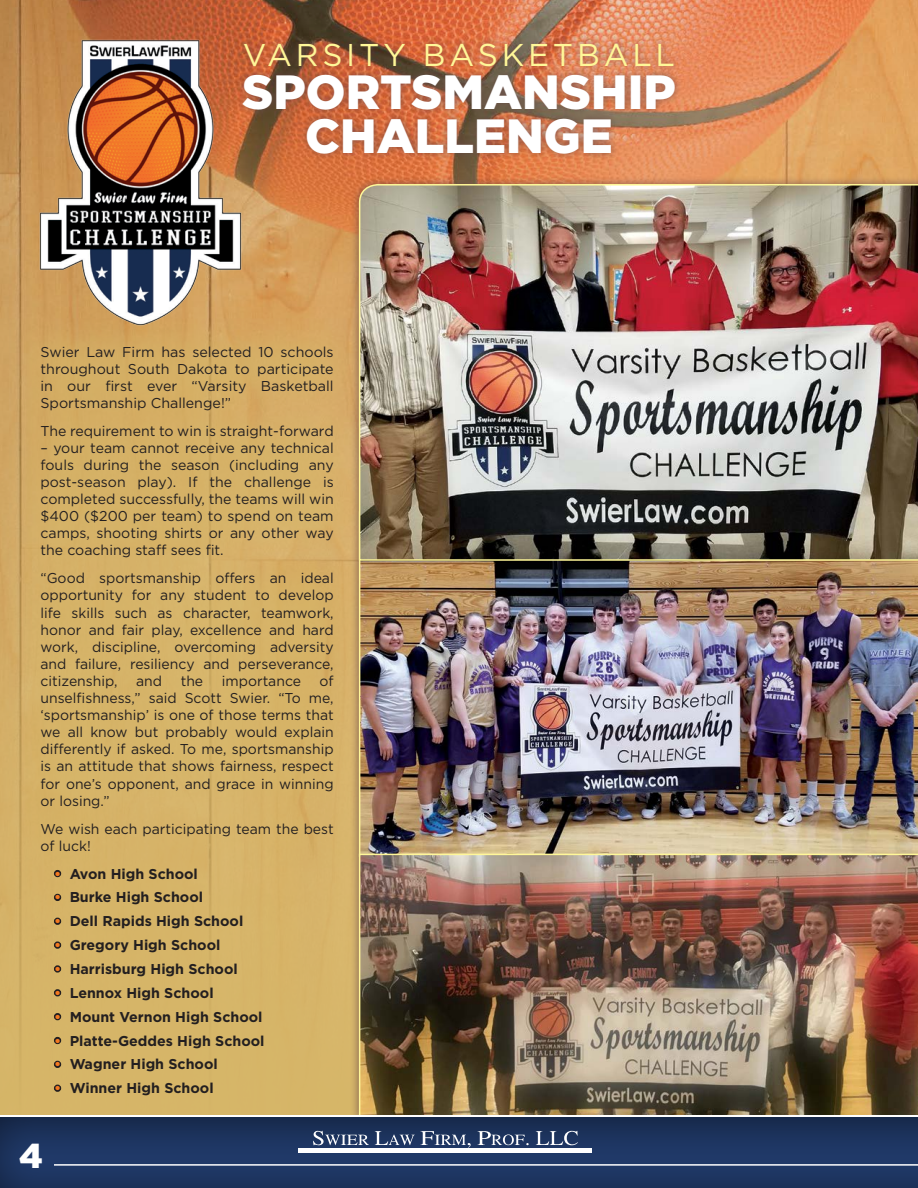
<style>
.page{position:relative;width:918px;height:1188px;background:#fff}
.page>*{position:absolute;margin:0;border:0;box-sizing:border-box;transform-origin:0 0}
.t1{font:900 48px/43.5px "Gotham";color:#fff;text-align:center}
.t2{font:900 34.5px "Gotham";color:#fff}
.t3{font:31.5px "Gotham";letter-spacing:.12em;color:#fff798}
.t4{font:14.25px/17.1px "Gotham";color:#231f20;text-align:justify}
.t5{font:700 14.25px "Gotham";color:#231f20}
.s1{color:#f47920}
</style>
<div class="page">
<img style="left:0;top:0;width:918px;height:1114px">
<div style="left:5px;top:310px;width:364px;height:821px;background:#d6b668"></div>
<div style="left:54px;top:870px;width:7px;height:7px;border:3px solid #231f20;border-radius:2px"></div>
<div style="left:54px;top:894px;width:7px;height:7px;border:3px solid #231f20;border-radius:2px"></div>
<div style="left:54px;top:918px;width:7px;height:7px;border:3px solid #231f20;border-radius:2px"></div>
<div style="left:54px;top:941px;width:7px;height:8px;border:3px solid #231f20;border-radius:2px"></div>
<div style="left:54px;top:965px;width:7px;height:8px;border:3px solid #231f20;border-radius:2px"></div>
<div style="left:54px;top:989px;width:7px;height:7px;border:3px solid #231f20;border-radius:2px"></div>
<div style="left:54px;top:1013px;width:7px;height:7px;border:3px solid #231f20;border-radius:2px"></div>
<div style="left:54px;top:1037px;width:7px;height:7px;border:3px solid #231f20;border-radius:2px"></div>
<div style="left:54px;top:1061px;width:7px;height:7px;border:3px solid #231f20;border-radius:2px"></div>
<div style="left:54px;top:1085px;width:7px;height:7px;border:3px solid #231f20;border-radius:2px"></div>
<img style="left:359px;top:562px;width:559px;height:292px">
<img style="left:359px;top:854px;width:559px;height:260px">
<img style="left:358px;top:183px;width:560px;height:379px">
<img style="left:36px;top:36px;width:209px;height:292px">
<div style="left:235px;top:35px;width:448px;height:126px;background:#6a4949;opacity:.75"></div>
<div style="left:0;top:1114px;width:918px;height:74px;background:#231f20;opacity:.75"></div>
<hr style="left:54px;top:1164px;width:864px;height:2px;background:#fff">
<hr style="left:298px;top:1148px;width:294px;height:4px;background:#fff">
<svg style="left:313px;top:1131px;width:56px;height:14px"></svg>
<svg style="left:375px;top:1131px;width:40px;height:14px"></svg>
<svg style="left:421px;top:1131px;width:50px;height:17px"></svg>
<svg style="left:478px;top:1131px;width:51px;height:14px"></svg>
<svg style="left:536px;top:1131px;width:42px;height:14px"></svg>
<h3 class="t3" style="left:243px;top:34px;width:434px">VARSITY BASKETBALL</h3>
<h1 class="t1" style="left:242px;top:70px;width:435px">SPORTSMANSHIP<br>CHALLENGE</h1>
<p class="t4" style="left:40px;top:343px;width:295px">Swier Law Firm has selected 10 schools throughout South Dakota to participate in our first ever “Varsity Basketball Sportsmanship Challenge!”</p>
<p class="t4" style="left:40px;top:422px;width:295px">The requirement to win is straight-forward</p>
<p class="t4" style="left:40px;top:439px;width:295px">– your team cannot receive any technical fouls during the season (including any post-season play). If the challenge is completed successfully, the teams will win $400 ($200 per team) to spend on team camps, shooting shirts or any other way the coaching staff sees fit.</p>
<p class="t4" style="left:40px;top:569px;width:295px">“Good sportsmanship offers an ideal opportunity for any student to develop life skills such as character, teamwork, honor and fair play, excellence and hard work, discipline, overcoming adversity and failure, resiliency and perseverance, citizenship,</p>
<p class="t4" style="left:40px;top:672px;width:295px;text-indent:279px">of unselfishness,” said Scott Swier. “To me, ‘sportsmanship’ is one of those terms that we all know but probably would explain differently if asked. To me, sportsmanship is an attitude that shows fairness, respect for one’s opponent, and grace in winning or losing.”</p>
<p class="t4" style="left:40px;top:820px;width:295px">We wish each participating team the best of luck!</p>
<p class="t5" style="left:54px;top:864px;width:145px"><span class="s1">•</span> Avon High School</p>
<p class="t5" style="left:54px;top:888px;width:151px"><span class="s1">•</span> Burke High School</p>
<p class="t5" style="left:54px;top:912px;width:191px"><span class="s1">•</span> Dell Rapids High School</p>
<p class="t5" style="left:54px;top:936px;width:168px"><span class="s1">•</span> Gregory High School</p>
<p class="t5" style="left:54px;top:959px;width:185px"><span class="s1">•</span> Harrisburg High School</p>
<p class="t5" style="left:54px;top:983px;width:161px"><span class="s1">•</span> Lennox High School</p>
<p class="t5" style="left:54px;top:1007px;width:210px"><span class="s1">•</span> Mount Vernon High School</p>
<p class="t5" style="left:54px;top:1031px;width:212px"><span class="s1">•</span> Platte-Geddes High School</p>
<p class="t5" style="left:54px;top:1055px;width:165px"><span class="s1">•</span> Wagner High School</p>
<p class="t5" style="left:54px;top:1079px;width:161px"><span class="s1">•</span> Winner High School</p>
<p class="t4" style="left:136px;top:672px;width:27px">and</p>
<p class="t4" style="left:181px;top:672px;width:24px">the</p>
<p class="t4" style="left:222px;top:672px;width:81px">importance</p>
<h2 class="t2" style="left:19px;top:1132px;width:25px">4</h2>
</div>
